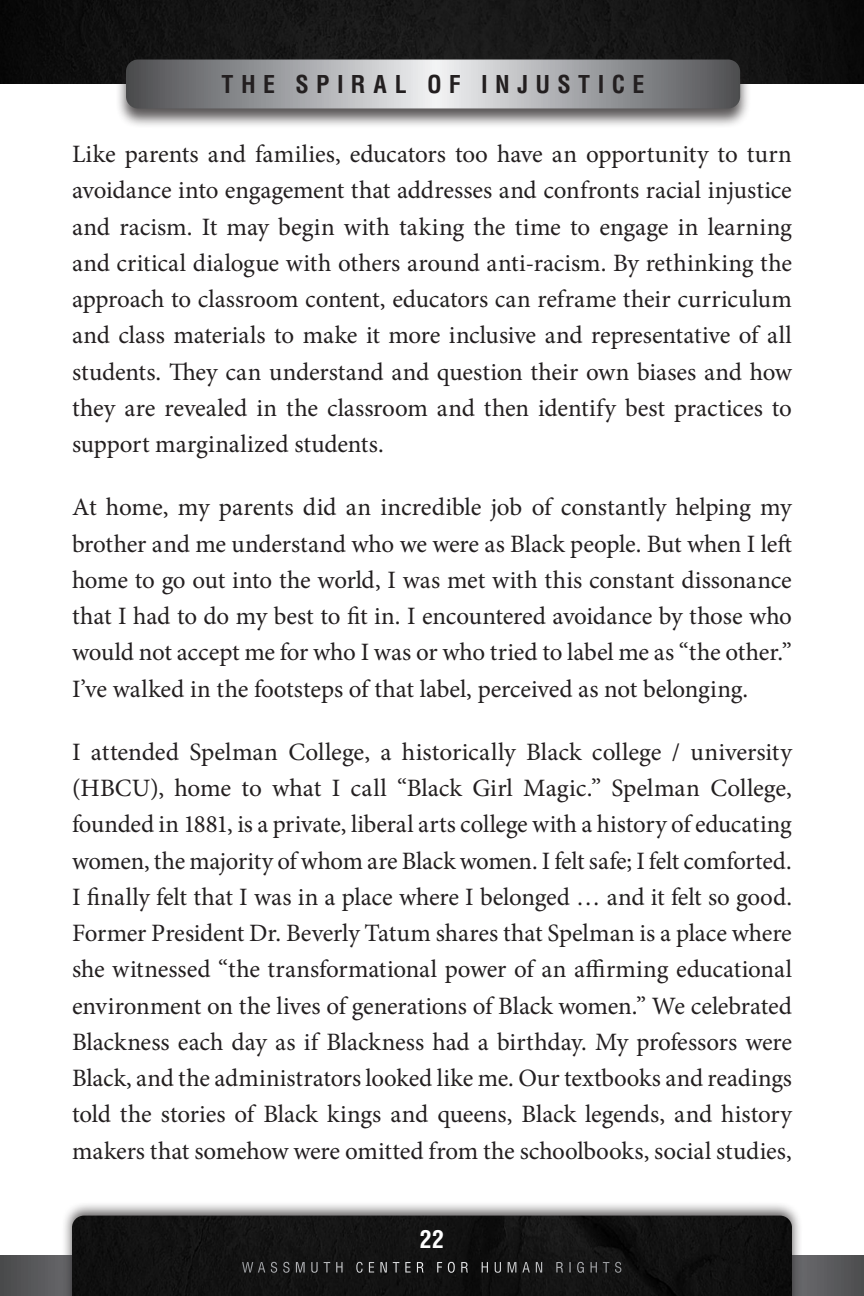
<style>
.page{position:relative;width:864px;height:1296px;background:#fff}
.page>*{position:absolute;margin:0;border:0;box-sizing:border-box;transform-origin:0 0}
.Body_Text{font:25px/36.2px "Minion Pro";letter-spacing:-.005em;color:#231f20;text-align:justify}
.t1{font:700 condensed 24px "Helvetica LT Std";letter-spacing:.305em;color:#231f20}
.t2{font:700 condensed 24px "Helvetica LT Std";color:#fff}
.t3{font:condensed 14px "Helvetica LT Std";letter-spacing:.33em;color:#fff}
</style>
<div class="page">
<svg style="left:0;top:1255px;width:864px;height:41px;background:#57575a"></svg>
<div style="left:61px;top:1201px;width:742px;height:95px;background:#231f20;opacity:.75"></div>
<div style="left:72px;top:1216px;width:720px;height:80px;background:#121212"></div>
<img style="left:0;top:0;width:864px;height:84px">
<div style="left:115px;top:58px;width:636px;height:71px;background:#231f20;opacity:.75"></div>
<svg style="left:126px;top:60px;width:614px;height:48px;background:#9e9fa2"></svg>
<p class="t1" style="left:222px;top:69px;width:424px">THE SPIRAL OF I NJUST ICE</p>
<p class="Body_Text" style="left:72px;top:136px;width:722px">Like parents and families, educators too have an opportunity to turn avoidance into engagement that addresses and confronts racial injustice and racism. It may begin with taking the time to engage in learning and critical dialogue with others around anti-racism. By rethinking the approach to classroom content, educators can reframe their curriculum and class materials to make it more inclusive and representative of all students. They can understand and question their own biases and how they are revealed in the classroom and then identify best practices to support marginalized students.</p>
<p class="Body_Text" style="left:72px;top:489px;width:722px">At home, my parents did an incredible job of constantly helping my brother and me understand who we were as Black people. But when I left home to go out into the world, I was met with this constant dissonance that I had to do my best to fit in. I encountered avoidance by those who would not accept me for who I was or who tried to label me as “the other.” I’ve walked in the footsteps of that label, perceived as not belonging.</p>
<p class="Body_Text" style="left:72px;top:734px;width:722px">I attended Spelman College, a historically Black college / university (HBCU), home to what I call “Black Girl Magic.” Spelman College, founded in 1881, is a private, liberal arts college with a history of educating women, the majority of whom are Black women. I felt safe; I felt comforted.<br>I finally felt that I was in a place where I belonged … and it felt so good.<br>Former President Dr. Beverly Tatum shares that Spelman is a place where she witnessed “the transformational power of an affirming educational environment on the lives of generations of Black women.” We celebrated Blackness each day as if Blackness had a birthday. My professors were Black, and the administrators looked like me. Our textbooks and readings told the stories of Black kings and queens, Black legends, and history makers that somehow were omitted from the schoolbooks, social studies,</p>
<p class="t2" style="left:420px;top:1224px;width:26px">22</p>
<p class="t3" style="left:242px;top:1259px;width:382px">WASSMUTH CENTER FOR H UMAN R IGHTS</p>
</div>
